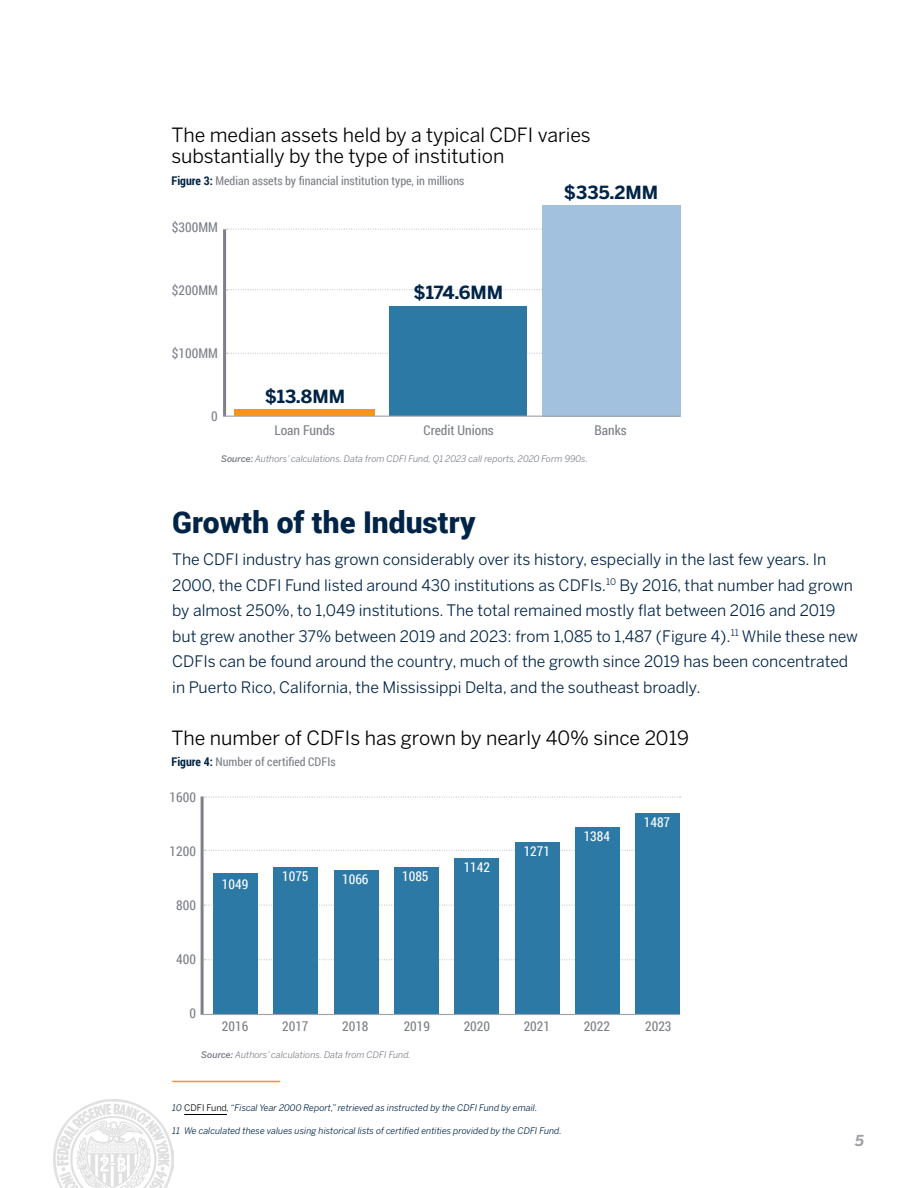
<style>
.page{position:relative;width:918px;height:1188px;background:#fff}
.page>*{position:absolute;margin:0;border:0;box-sizing:border-box;transform-origin:0 0}
.t1{font:900 30px "Roboto";color:#002447}
.t2{font:19.5px/21px "Benton Sans";color:#000}
.t3{font:700 18px "Benton Sans";color:#002447}
.t4{font:15.75px/25.5px "Benton Sans";color:#002447}
.t5{font:italic 700 15px "Benton Sans";color:#9fa1a8}
.t6{font:13.5px "Roboto Condensed";color:#7d8088}
.t7{font:13.5px "Roboto Condensed";color:#fff}
.t8{font:12px "Roboto Condensed";color:#7d8088}
.t9{font:italic 9px "Benton Sans";color:#002447}
.t10{font:italic 9px "Benton Sans";color:#7d8088}
.s1{font-weight:700;color:#002447}
.s2{font-weight:500}
.s3{font-style:normal;color:#000}
</style>
<div class="page">
<img style="left:54px;top:1099px;width:119px;height:89px">
<hr style="left:172px;top:1081px;width:108px;height:1px;background:#f7941f">
<hr style="left:184px;top:1114px;width:43px;height:1px;background:#000">
<svg style="left:227px;top:229px;width:454px;height:1px"></svg>
<svg style="left:227px;top:289px;width:454px;height:1px"></svg>
<svg style="left:227px;top:353px;width:454px;height:1px"></svg>
<hr style="left:223px;top:229px;width:3px;height:187px;background:#7d8088">
<div style="left:542px;top:205px;width:138px;height:211px;background:#a1c1df"></div>
<div style="left:390px;top:306px;width:137px;height:110px;background:#2d79a6"></div>
<div style="left:235px;top:410px;width:140px;height:6px;background:#f7941f"></div>
<hr style="left:224px;top:416px;width:456px;height:1px;background:#9fa1a8">
<svg style="left:204px;top:850px;width:431px;height:1px"></svg>
<svg style="left:204px;top:905px;width:431px;height:1px"></svg>
<svg style="left:204px;top:959px;width:431px;height:1px"></svg>
<div style="left:635px;top:813px;width:45px;height:202px;background:#2d79a6"></div>
<div style="left:575px;top:827px;width:45px;height:188px;background:#2d79a6"></div>
<div style="left:515px;top:842px;width:45px;height:173px;background:#2d79a6"></div>
<div style="left:454px;top:858px;width:45px;height:157px;background:#2d79a6"></div>
<div style="left:394px;top:867px;width:45px;height:148px;background:#2d79a6"></div>
<div style="left:334px;top:870px;width:45px;height:145px;background:#2d79a6"></div>
<div style="left:273px;top:867px;width:45px;height:148px;background:#2d79a6"></div>
<div style="left:213px;top:873px;width:45px;height:142px;background:#2d79a6"></div>
<svg style="left:204px;top:796px;width:477px;height:2px"></svg>
<hr style="left:201px;top:796px;width:3px;height:219px;background:#7d8088">
<hr style="left:201px;top:1014px;width:479px;height:1px;background:#9fa1a8">
<p class="t2" style="left:171px;top:124px;width:421px">The median assets held by a typical CDFI varies substantially by the type of institution</p>
<p class="t8" style="left:171px;top:172px;width:295px"><span class="s1">Figure 3:</span> Median assets by financial institution type, in millions</p>
<p class="t6" style="left:172px;top:218px;width:47px">$300MM</p>
<p class="t3" style="left:564px;top:181px;width:96px">$335.2MM</p>
<p class="t6" style="left:172px;top:281px;width:47px">$200MM</p>
<p class="t6" style="left:172px;top:344px;width:47px">$100MM</p>
<p class="t6" style="left:211px;top:407px;width:8px">0</p>
<p class="t3" style="left:265px;top:385px;width:82px">$13.8MM</p>
<p class="t3" style="left:414px;top:281px;width:91px">$174.6MM</p>
<p class="t6" style="left:274px;top:421px;width:62px">Loan Funds</p>
<p class="t6" style="left:424px;top:421px;width:72px">Credit Unions</p>
<p class="t6" style="left:595px;top:421px;width:34px">Banks</p>
<p class="t10" style="left:221px;top:454px;width:368px"><span class="s2">Source:</span> Authors’ calculations. Data from CDFI Fund, Q1 2023 call reports, 2020 Form 990s.</p>
<h1 class="t1" style="left:172px;top:501px;width:305px">Growth of the Industry</h1>
<p class="t4" style="left:172px;top:547px;width:687px">The CDFI industry has grown considerably over its history, especially in the last few years. In 2000, the CDFI Fund listed around 430 institutions as CDFIs.<sup>10</sup> By 2016, that number had grown by almost 250%, to 1,049 institutions. The total remained mostly flat between 2016 and 2019 but grew another 37% between 2019 and 2023: from 1,085 to 1,487 (Figure 4).<sup>11</sup> While these new CDFIs can be found around the country, much of the growth since 2019 has been concentrated in Puerto Rico, California, the Mississippi Delta, and the southeast broadly.</p>
<p class="t2" style="left:171px;top:727px;width:519px">The number of CDFIs has grown by nearly 40% since 2019</p>
<p class="t8" style="left:171px;top:754px;width:166px"><span class="s1">Figure 4:</span> Number of certified CDFIs</p>
<p class="t6" style="left:170px;top:787px;width:28px">1600</p>
<p class="t6" style="left:170px;top:841px;width:28px">1200</p>
<p class="t6" style="left:176px;top:895px;width:21px">800</p>
<p class="t6" style="left:176px;top:949px;width:21px">400</p>
<p class="t6" style="left:189px;top:1003px;width:8px">0</p>
<p class="t7" style="left:222px;top:874px;width:28px">1049</p>
<p class="t7" style="left:282px;top:867px;width:28px">1075</p>
<p class="t7" style="left:342px;top:870px;width:28px">1066</p>
<p class="t7" style="left:402px;top:867px;width:28px">1085</p>
<p class="t7" style="left:464px;top:858px;width:28px">1142</p>
<p class="t7" style="left:524px;top:841px;width:28px">1271</p>
<p class="t7" style="left:584px;top:826px;width:28px">1384</p>
<p class="t7" style="left:644px;top:813px;width:28px">1487</p>
<p class="t6" style="left:222px;top:1017px;width:28px">2016</p>
<p class="t6" style="left:282px;top:1017px;width:28px">2017</p>
<p class="t6" style="left:342px;top:1017px;width:28px">2018</p>
<p class="t6" style="left:404px;top:1017px;width:28px">2019</p>
<p class="t6" style="left:464px;top:1017px;width:28px">2020</p>
<p class="t6" style="left:524px;top:1017px;width:28px">2021</p>
<p class="t6" style="left:584px;top:1017px;width:28px">2022</p>
<p class="t6" style="left:645px;top:1017px;width:28px">2023</p>
<p class="t10" style="left:201px;top:1050px;width:211px"><span class="s2">Source:</span> Authors’ calculations. Data from CDFI Fund.</p>
<p class="t9" style="left:172px;top:1103px;width:367px">10 <span class="s3">CDFI Fund</span>, “Fiscal Year 2000 Report,” retrieved as instructed by the CDFI Fund by email.</p>
<p class="t9" style="left:172px;top:1125px;width:391px">11 We calculated these values using historical lists of certified entities provided by the CDFI Fund.</p>
<p class="t5" style="left:855px;top:1131px;width:10px">5</p>
</div>
